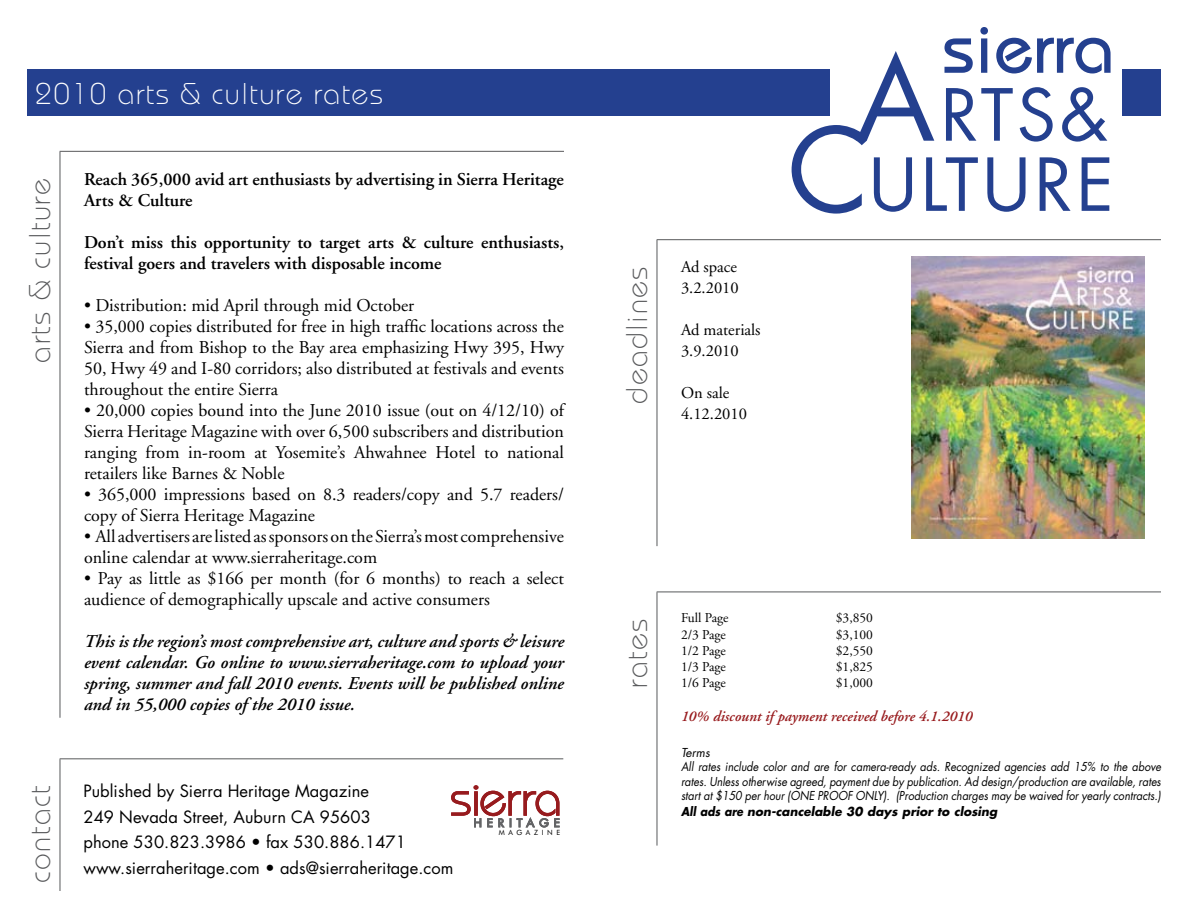
<style>
.page{position:relative;width:1188px;height:918px;background:#fff}
.page>*{position:absolute;margin:0;border:0;box-sizing:border-box;transform-origin:0 0}
.t1{font:300 30px "Bauhaus";letter-spacing:.05em;color:#58595b}
.t2{font:300 30px "Bauhaus";letter-spacing:.05em;color:#fff}
.t3{font:18px/21px "Adobe Garamond";color:#000}
.t4{font:italic 600 18px/21px "Adobe Garamond";color:#000;text-align:justify}
.t5{font:600 18px/21px "Adobe Garamond";color:#000}
.t6{font:16.5px/25.5px "Futura";letter-spacing:.005em;color:#000}
.t7{font:16.5px/21px "Adobe Garamond";color:#000}
.t8{font:italic 600 15px "Adobe Garamond";color:#981b1e}
.t9{font:13.5px "Adobe Garamond";color:#000}
.t10{font:italic 12px/14.4px "Futura";color:#000}
.t11{font:italic 700 12px "Futura";color:#000;scale:.9 1}
.t12{font:7.2px "Futura BT";letter-spacing:.5em;color:#000}
</style>
<div class="page">
<hr style="left:60px;top:151px;width:504px;height:1px;background:#58595b">
<hr style="left:60px;top:152px;width:1px;height:566px;background:#58595b">
<hr style="left:657px;top:592px;width:504px;height:1px;background:#58595b">
<hr style="left:657px;top:592px;width:1px;height:254px;background:#58595b">
<div style="left:27px;top:69px;width:803px;height:47px;background:#24408f"></div>
<div style="left:1122px;top:69px;width:39px;height:47px;background:#24408f"></div>
<svg style="left:792px;top:27px;width:319px;height:187px"></svg>
<img style="left:911px;top:256px;width:234px;height:282px">
<hr style="left:657px;top:239px;width:504px;height:1px;background:#58595b">
<hr style="left:657px;top:240px;width:1px;height:306px;background:#58595b">
<hr style="left:60px;top:758px;width:503px;height:1px;background:#58595b">
<hr style="left:60px;top:759px;width:1px;height:132px;background:#58595b">
<svg style="left:451px;top:785px;width:109px;height:43px"></svg>
<h1 class="t2" style="left:35px;top:75px;width:349px">2010 arts &amp; culture rates</h1>
<h1 class="t1" style="left:22px;top:363px;width:186px;rotate:-90deg">arts &amp; culture</h1>
<p class="t5" style="left:84px;top:169px;width:481px">Reach 365,000 avid art enthusiasts by advertising in Sierra Heritage<br>Arts &amp; Culture</p>
<p class="t5" style="left:84px;top:232px;width:481px">Don’t miss this opportunity to target arts &amp; culture enthusiasts, festival goers and travelers with disposable income</p>
<p class="t3" style="left:84px;top:295px;width:332px">• Distribution: mid April through mid October</p>
<p class="t3" style="left:84px;top:316px;width:481px;text-align:justify">• 35,000 copies distributed for free in high traffic locations across the Sierra and from Bishop to the Bay area emphasizing Hwy 395, Hwy 50, Hwy 49 and I-80 corridors; also distributed at festivals and events throughout the entire Sierra</p>
<p class="t3" style="left:84px;top:400px;width:482px;text-align:justify">• 20,000 copies bound into the June 2010 issue (out on 4/12/10) of Sierra Heritage Magazine with over 6,500 subscribers and distribution ranging from in-room at Yosemite’s Ahwahnee Hotel to national retailers like Barnes &amp; Noble</p>
<p class="t3" style="left:84px;top:484px;width:481px">• 365,000 impressions based on 8.3 readers/copy and 5.7 readers/ copy of Sierra Heritage Magazine</p>
<p class="t3" style="left:84px;top:526px;width:481px">• All advertisers are listed as sponsors on the Sierra’s most comprehensive online calendar at www.sierraheritage.com</p>
<p class="t3" style="left:84px;top:568px;width:481px">• Pay as little as $166 per month (for 6 months) to reach a select audience of demographically upscale and active consumers</p>
<p class="t4" style="left:84px;top:631px;width:482px">This is the region’s most comprehensive art, culture and sports &amp; leisure event calendar. Go online to www.sierraheritage.com to upload your spring, summer and fall 2010 events. Events will be published online and in 55,000 copies of the 2010 issue.</p>
<h1 class="t1" style="left:22px;top:883px;width:99px;rotate:-90deg">contact</h1>
<p class="t6" style="left:83px;top:778px;width:372px">Published by Sierra Heritage Magazine<br>249 Nevada Street, Auburn CA 95603<br>phone 530.823.3986 • fax 530.886.1471 www.sierraheritage.com • ads@sierraheritage.com</p>
<p class="t12" style="left:499px;top:828px;width:63px">MAGAZINE</p>
<h1 class="t1" style="left:619px;top:404px;width:139px;rotate:-90deg">deadlines</h1>
<p class="t7" style="left:681px;top:257px;width:59px">Ad space<br>3.2.2010</p>
<p class="t7" style="left:681px;top:320px;width:81px">Ad materials<br>3.9.2010</p>
<p class="t7" style="left:681px;top:383px;width:67px">On sale<br>4.12.2010</p>
<h1 class="t1" style="left:619px;top:688px;width:71px;rotate:-90deg">rates</h1>
<p class="t9" style="left:681px;top:611px;width:49px">Full Page</p>
<p class="t9" style="left:836px;top:611px;width:39px">$3,850</p>
<p class="t9" style="left:681px;top:627px;width:46px">2/3 Page</p>
<p class="t9" style="left:836px;top:627px;width:39px">$3,100</p>
<p class="t9" style="left:681px;top:643px;width:46px">1/2 Page</p>
<p class="t9" style="left:836px;top:643px;width:39px">$2,550</p>
<p class="t9" style="left:681px;top:660px;width:46px">1/3 Page</p>
<p class="t9" style="left:836px;top:660px;width:39px">$1,825</p>
<p class="t9" style="left:681px;top:676px;width:46px">1/6 Page</p>
<p class="t9" style="left:836px;top:676px;width:39px">$1,000</p>
<p class="t8" style="left:681px;top:708px;width:293px">10% discount if payment received before 4.1.2010</p>
<p class="t10" style="left:681px;top:745px;width:482px">Terms<br>All rates include color and are for camera-ready ads. Recognized agencies add 15% to the above rates. Unless otherwise agreed, payment due by publication. Ad design/production are available, rates start at $150 per hour (ONE PROOF ONLY). (Production charges may be waived for yearly contracts.)</p>
<p class="t11" style="left:681px;top:803px;width:353px">All ads are non-cancelable 30 days prior to closing</p>
</div>
